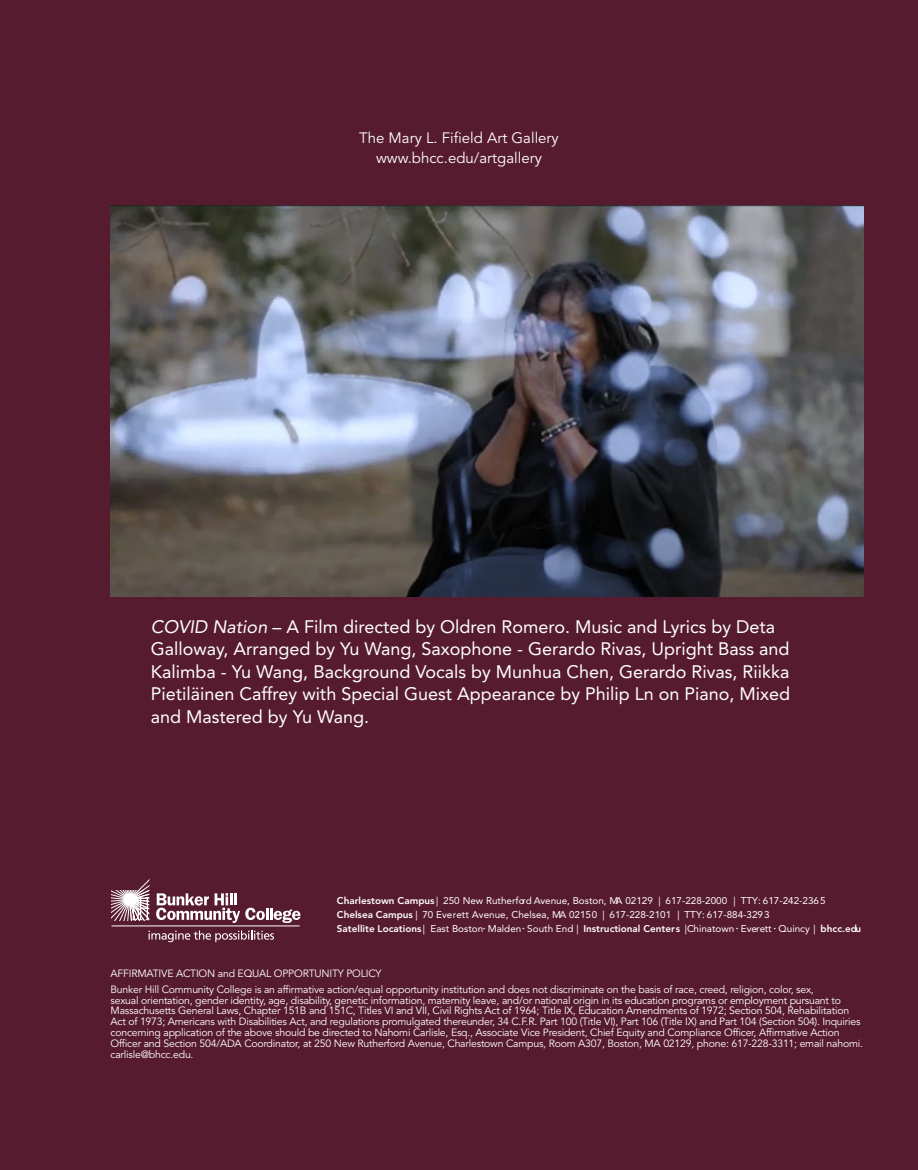
<style>
.page{position:relative;width:918px;height:1170px;background:#fff}
.page>*{position:absolute;margin:0;border:0;box-sizing:border-box;transform-origin:0 0}
.t1{font:18px/22.5px "Avenir LT Std";color:#fff}
.t2{font:15px "Avenir LT Std";color:#fff}
.disclaimer_text{font:10.5px/10.8px "Avenir LT Std";letter-spacing:-.02em;color:#fff}
.t3{font:9.75px/14px "Avenir LT Std";color:#fff}
.s1{font-style:italic}
.s2{font-weight:800}
.s3{font-size:4.2px}
</style>
<div class="page">
<div style="left:0;top:0;width:918px;height:1169px;background:#571b2f"></div>
<svg style="left:112px;top:878px;width:38px;height:42px"></svg>
<svg style="left:156px;top:893px;width:145px;height:29px"></svg>
<hr style="left:112px;top:925px;width:188px;height:1px;background:#fff">
<svg style="left:149px;top:930px;width:125px;height:12px"></svg>
<img style="left:111px;top:205px;width:753px;height:391px">
<p class="t2" style="left:359px;top:129px;width:201px">The Mary L. Fifield Art Gallery</p>
<p class="t2" style="left:376px;top:149px;width:167px">www.bhcc.edu/artgallery</p>
<p class="t1" style="left:151px;top:615px;width:641px"><span class="s1">COVID Nation</span> – A Film directed by Oldren Romero. Music and Lyrics by Deta Galloway, Arranged by Yu Wang, Saxophone - Gerardo Rivas, Upright Bass and Kalimba - Yu Wang, Background Vocals by Munhua Chen, Gerardo Rivas, Riikka Pietiläinen Caffrey with Special Guest Appearance by Philip Ln on Piano, Mixed and Mastered by Yu Wang.</p>
<p class="t3" style="left:337px;top:893px;width:490px"><span class="s2">Charlestown Campus</span> | 250 New Rutherford Avenue, Boston, MA 02129 | 617-228-2000 | TTY: 617-242-2365<br><span class="s2">Chelsea Campus</span> | 70 Everett Avenue, Chelsea, MA 02150 | 617-228-2101 | TTY: 617-884-3293<br><span class="s2">Satellite Locations</span> | East Boston<span class="s3">•</span> Malden <span class="s3">•</span> South End | <span class="s2">Instructional Centers</span></p>
<p class="t3" style="left:685px;top:921px;width:178px">|Chinatown <span class="s3">•</span> Everett <span class="s3">•</span> Quincy | <span class="s2">bhcc.edu</span></p>
<p class="disclaimer_text" style="left:111px;top:966px;width:705px;line-height:15.5px">AFFIRMATIVE ACTION and EQUAL OPPORTUNITY POLICY<br>Bunker Hill Community College is an affirmative action/equal opportunity institution and does not discriminate on the basis of race, creed, religion, color, sex,</p>
<p class="disclaimer_text" style="left:111px;top:994px;width:754px">sexual orientation, gender identity, age, disability, genetic information, maternity leave, and/or national origin in its education programs or employment pursuant to Massachusetts General Laws, Chapter 151B and 151C, Titles VI and VII, Civil Rights Act of 1964; Title IX, Education Amendments of 1972; Section 504, Rehabilitation Act of 1973; Americans with Disabilities Act, and regulations promulgated thereunder, 34 C.F.R. Part 100 (Title VI), Part 106 (Title IX) and Part 104 (Section 504). Inquiries concerning application of the above should be directed to Nahomi Carlisle, Esq., Associate Vice President, Chief Equity and Compliance Officer, Affirmative Action Officer and Section 504/ADA Coordinator, at 250 New Rutherford Avenue, Charlestown Campus, Room A307, Boston, MA 02129, phone: 617-228-3311; email nahomi. carlisle@bhcc.edu.</p>
</div>
